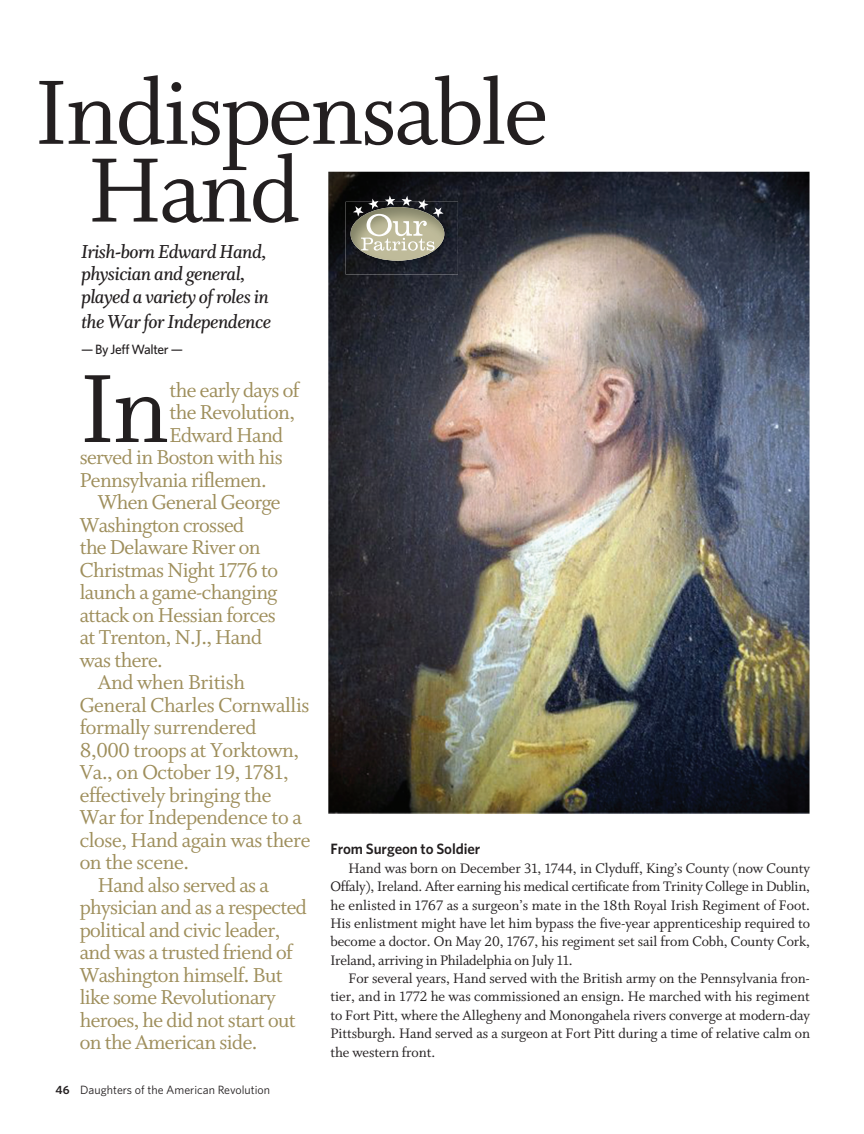
<style>
.page{position:relative;width:864px;height:1134px;background:#fff}
.page>*{position:absolute;margin:0;border:0;box-sizing:border-box;transform-origin:0 0}
.t1{font:108.3px "Whitman Roman LF";color:#231f20}
.t2{font:102px/77.7px "Whitman Roman LF";letter-spacing:-.025em;color:#231f20}
.t3{font:22.5px "Whitman Roman LF";letter-spacing:-.025em;color:#9e8e5b}
.t4{font:21px/22.5px "Whitman Semibold Italic LF";letter-spacing:-.025em;color:#231f20}
.t5{font:15.3px "Whitman Roman LF";letter-spacing:-.005em;color:#231f20}
.t6{font:600 15px "Whitney";letter-spacing:-.005em;color:#231f20}
.t7{font:500 13.5px "Whitney";letter-spacing:-.025em;color:#231f20}
.t8{font:12px "Whitney";color:#231f20}
.s1{font-weight:600}
</style>
<div class="page">
<img style="left:328px;top:172px;width:482px;height:642px">
<img style="left:346px;top:202px;width:112px;height:72px">
<img style="left:351px;top:207px;width:93px;height:54px;border-radius:50%">
<svg style="left:353px;top:195px;width:91px;height:56px;background:#908f7f"></svg>
<p class="t2" style="left:88px;top:83px;width:462px;text-indent:-53px">Indispensable<br>Hand</p>
<p class="t4" style="left:81px;top:242px;width:189px">Irish-born Edward Hand, physician and general, played a variety of roles in</p>
<p class="t4" style="left:81px;top:312px;width:192px">the War for Independence</p>
<p class="t7" style="left:81px;top:344px;width:104px">— By Jeff Walter —</p>
<p class="t1" style="left:80px;top:369px;width:91px">In</p>
<p class="t3" style="left:170px;top:382px;width:131px">the early days of</p>
<p class="t3" style="left:170px;top:404px;width:127px">the Revolution,</p>
<p class="t3" style="left:170px;top:427px;width:115px">Edward Hand</p>
<p class="t3" style="left:80px;top:449px;width:205px">served in Boston with his</p>
<p class="t3" style="left:80px;top:472px;width:188px">Pennsylvania riflemen.</p>
<p class="t3" style="left:98px;top:494px;width:184px">When General George</p>
<p class="t3" style="left:80px;top:517px;width:166px">Washington crossed</p>
<p class="t3" style="left:80px;top:539px;width:182px">the Delaware River on</p>
<p class="t3" style="left:80px;top:562px;width:200px">Christmas Night 1776 to</p>
<p class="t3" style="left:80px;top:584px;width:199px">launch a game-changing</p>
<p class="t3" style="left:80px;top:607px;width:198px">attack on Hessian forces</p>
<p class="t3" style="left:80px;top:629px;width:184px">at Trenton, N.J., Hand</p>
<p class="t3" style="left:80px;top:652px;width:85px">was there.</p>
<p class="t3" style="left:98px;top:674px;width:149px">And when British</p>
<p class="t3" style="left:80px;top:697px;width:231px">General Charles Cornwallis</p>
<p class="t3" style="left:80px;top:719px;width:178px">formally surrendered</p>
<p class="t3" style="left:80px;top:742px;width:221px">8,000 troops at Yorktown,</p>
<p class="t3" style="left:80px;top:764px;width:210px">Va., on October 19, 1781,</p>
<p class="t3" style="left:80px;top:787px;width:193px">effectively bringing the</p>
<p class="t3" style="left:80px;top:809px;width:224px">War for Independence to a</p>
<p class="t3" style="left:80px;top:832px;width:232px">close, Hand again was there</p>
<p class="t3" style="left:80px;top:854px;width:111px">on the scene.</p>
<p class="t3" style="left:98px;top:877px;width:173px">Hand also served as a</p>
<p class="t3" style="left:80px;top:899px;width:229px">physician and as a respected</p>
<p class="t3" style="left:80px;top:922px;width:202px">political and civic leader,</p>
<p class="t3" style="left:80px;top:944px;width:214px">and was a trusted friend of</p>
<p class="t3" style="left:80px;top:967px;width:204px">Washington himself. But</p>
<p class="t3" style="left:80px;top:989px;width:198px">like some Revolutionary</p>
<p class="t3" style="left:80px;top:1012px;width:217px">heroes, he did not start out</p>
<p class="t3" style="left:80px;top:1034px;width:179px">on the American side.</p>
<p class="t8" style="left:56px;top:1085px;width:216px"><span class="s1">46</span> Daughters of the American Revolution</p>
<p class="t6" style="left:330px;top:844px;width:151px">From Surgeon to Soldier</p>
<p class="t5" style="left:349px;top:862px;width:463px">Hand was born on December 31, 1744, in Clyduff, King’s County (now County</p>
<p class="t5" style="left:330px;top:881px;width:481px">Offaly), Ireland. After earning his medical certificate from Trinity College in Dublin,</p>
<p class="t5" style="left:330px;top:899px;width:481px">he enlisted in 1767 as a surgeon’s mate in the 18th Royal Irish Regiment of Foot.</p>
<p class="t5" style="left:330px;top:918px;width:481px">His enlistment might have let him bypass the five-year apprenticeship required to</p>
<p class="t5" style="left:330px;top:936px;width:481px">become a doctor. On May 20, 1767, his regiment set sail from Cobh, County Cork,</p>
<p class="t5" style="left:330px;top:954px;width:244px">Ireland, arriving in Philadelphia on July 11.</p>
<p class="t5" style="left:349px;top:973px;width:463px">For several years, Hand served with the British army on the Pennsylvania fron-</p>
<p class="t5" style="left:330px;top:991px;width:481px">tier, and in 1772 he was commissioned an ensign. He marched with his regiment</p>
<p class="t5" style="left:330px;top:1009px;width:481px">to Fort Pitt, where the Allegheny and Monongahela rivers converge at modern-day</p>
<p class="t5" style="left:330px;top:1028px;width:481px">Pittsburgh. Hand served as a surgeon at Fort Pitt during a time of relative calm on</p>
<p class="t5" style="left:330px;top:1046px;width:106px">the western front.</p>
</div>
